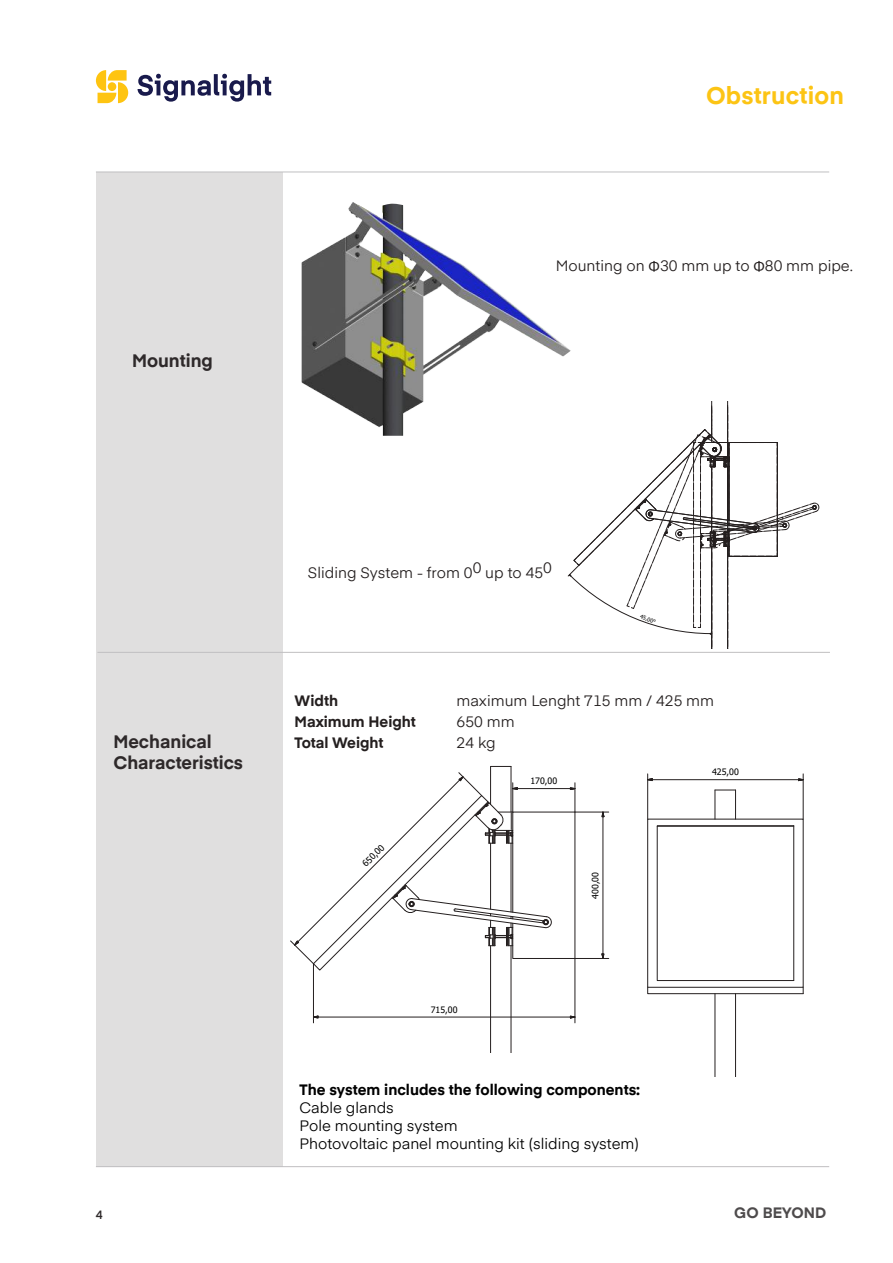
<style>
.page{position:relative;width:893px;height:1263px;background:#fff}
.page>*{position:absolute;margin:0;border:0;box-sizing:border-box;transform-origin:0 0}
.t1{font:700 24px "Eina 02";letter-spacing:.01em;color:#fcc414}
.t2{font:700 18px/21.6px "Eina 01";color:#2e292a}
.t3{font:15px "Eina 01";color:#241f1f}
.t4{font:15px/18px "Eina 01";color:#000}
.t5{font:700 15px "Eina 01";color:#000}
.t6{font:700 15px "Eina 01";color:#241f1f}
.t7{font:700 15px "Eina 02";color:#4e4b4c}
.t8{font:600 12px "Eina 01";color:#2e292a}
.t9{font:8.85px "Tahoma";letter-spacing:-.005em;color:#000}
.t10{font:5.55px "Tahoma";color:#000}
.s1{font-family:"Calibri"}
</style>
<div class="page">
<div style="left:96px;top:172px;width:186px;height:995px;background:#e0dfdf"></div>
<hr style="left:96px;top:1166px;width:733px;height:1px;background:#c0bfc1">
<hr style="left:96px;top:172px;width:733px;height:1px;background:#c0bfc1">
<svg style="left:96px;top:70px;width:32px;height:33px"></svg>
<div style="left:108px;top:82px;width:8px;height:9px;background:#fec411;border-radius:50%"></div>
<svg style="left:138px;top:74px;width:133px;height:28px"></svg>
<hr style="left:97px;top:652px;width:733px;height:1px;background:#c0bfc1">
<img style="left:302px;top:202px;width:269px;height:234px">
<svg style="left:568px;top:402px;width:251px;height:247px"></svg>
<hr style="left:490px;top:946px;width:1px;height:106px;background:#241f1f">
<hr style="left:511px;top:946px;width:1px;height:106px;background:#241f1f">
<svg style="left:314px;top:1015px;width:5px;height:3px"></svg>
<svg style="left:570px;top:1015px;width:5px;height:3px"></svg>
<hr style="left:318px;top:1017px;width:252px;height:1px;background:#241f1f">
<hr style="left:313px;top:964px;width:1px;height:59px;background:#241f1f">
<hr style="left:575px;top:958px;width:1px;height:65px;background:#241f1f">
<svg style="left:601px;top:811px;width:3px;height:10px"></svg>
<svg style="left:601px;top:953px;width:3px;height:5px"></svg>
<hr style="left:603px;top:817px;width:1px;height:137px;background:#241f1f">
<hr style="left:575px;top:958px;width:34px;height:1px;background:#241f1f">
<hr style="left:575px;top:812px;width:34px;height:1px;background:#241f1f">
<svg style="left:290px;top:766px;width:287px;height:205px"></svg>
<hr style="left:714px;top:994px;width:1px;height:82px;background:#241f1f">
<hr style="left:735px;top:994px;width:1px;height:82px;background:#241f1f">
<svg style="left:714px;top:789px;width:22px;height:30px"></svg>
<div style="left:657px;top:825px;width:137px;height:156px;border:1px solid #241f1f"></div>
<hr style="left:657px;top:826px;width:137px;height:1px;background:#241f1f">
<hr style="left:793px;top:826px;width:1px;height:154px;background:#241f1f">
<div style="left:647px;top:819px;width:157px;height:169px;border:1px solid #241f1f"></div>
<svg style="left:647px;top:986px;width:157px;height:8px"></svg>
<svg style="left:648px;top:778px;width:5px;height:3px"></svg>
<svg style="left:798px;top:778px;width:5px;height:3px"></svg>
<hr style="left:652px;top:779px;width:147px;height:1px;background:#241f1f">
<hr style="left:647px;top:774px;width:1px;height:45px;background:#241f1f">
<hr style="left:803px;top:774px;width:1px;height:45px;background:#241f1f">
<p class="t2" style="left:132px;top:349px;width:82px">Mounting</p>
<h1 class="t1" style="left:706px;top:78px;width:140px">Obstruction</h1>
<p class="t3" style="left:556px;top:254px;width:299px">Mounting on <span class="s1">Φ</span>30 mm up to <span class="s1">Φ</span>80 mm pipe.</p>
<p class="t2" style="left:113px;top:729px;width:131px">Mechanical<br>Characteristics</p>
<p class="t8" style="left:96px;top:1205px;width:8px">4</p>
<p class="t3" style="left:308px;top:562px;width:245px">Sliding System - from 00 up to 450</p>
<p class="t10" style="left:642px;top:613px;width:18px;rotate:19deg">45,00°</p>
<p class="t6" style="left:295px;top:690px;width:45px">Width</p>
<p class="t3" style="left:457px;top:690px;width:259px">maximum Lenght 715 mm / 425 mm</p>
<p class="t6" style="left:295px;top:711px;width:123px">Maximum Height</p>
<p class="t3" style="left:457px;top:711px;width:59px">650 mm</p>
<p class="t6" style="left:295px;top:732px;width:91px">Total Weight</p>
<p class="t3" style="left:457px;top:732px;width:40px">24 kg</p>
<p class="t9" style="left:360px;top:861px;width:28px;rotate:-45deg">650,00</p>
<p class="t9" style="left:431px;top:1003px;width:28px">715,00</p>
<p class="t9" style="left:530px;top:775px;width:28px">170,00</p>
<p class="t9" style="left:589px;top:899px;width:28px;rotate:-90deg">400,00</p>
<p class="t5" style="left:299px;top:1078px;width:342px">The system includes the following components:</p>
<p class="t4" style="left:299px;top:1097px;width:341px">Cable glands<br>Pole mounting system<br>Photovoltaic panel mounting kit (sliding system)</p>
<p class="t9" style="left:712px;top:766px;width:28px">425,00</p>
<p class="t7" style="left:734px;top:1202px;width:93px">GO BEYOND</p>
</div>
